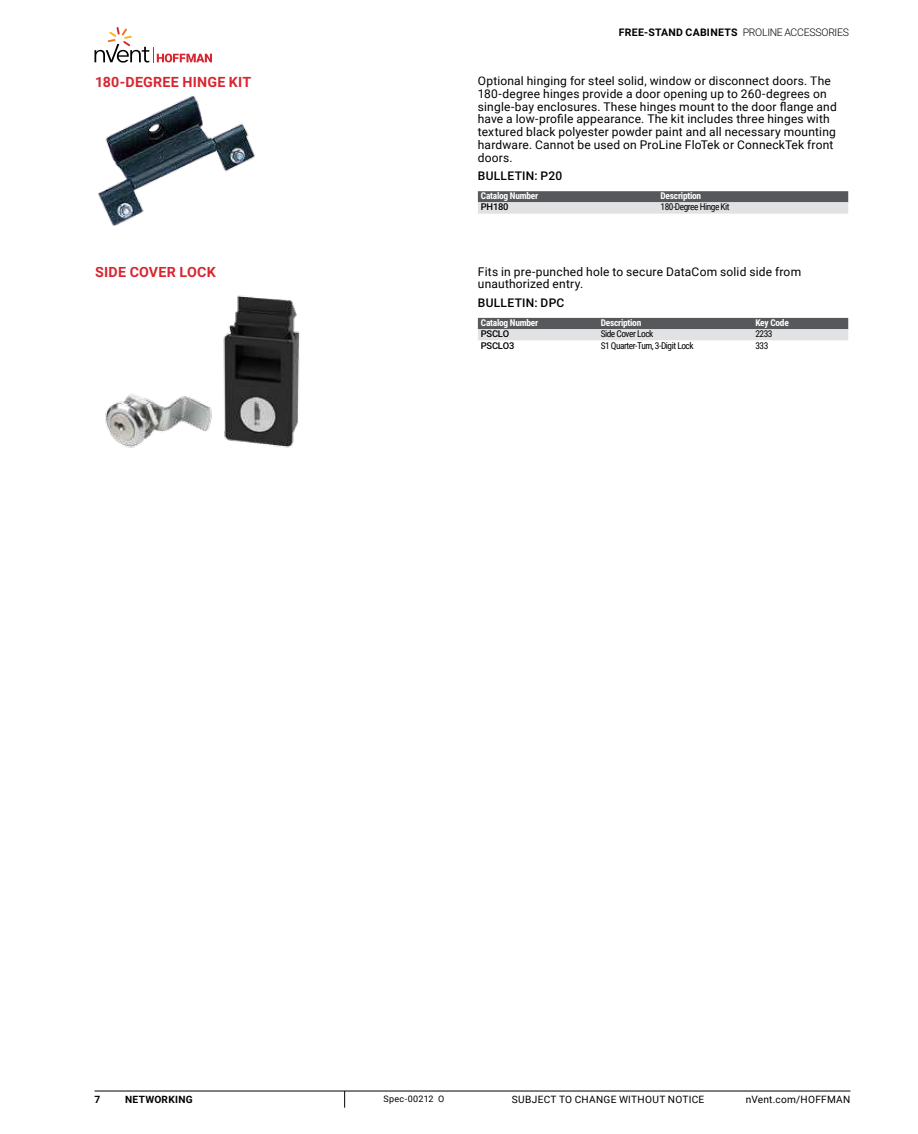
<style>
.page{position:relative;width:918px;height:1134px;background:#fff}
.page>*{position:absolute;margin:0;border:0;box-sizing:border-box;transform-origin:0 0}
.t1{font:700 14.25px "Roboto";letter-spacing:.015em;color:#d82631}
.t2{font:12px/12.8px "Roboto";letter-spacing:.015em;color:#000}
.t3{font:500 12px "Roboto";letter-spacing:.02em;color:#000}
.t4{font:700 10.5px "Roboto";letter-spacing:.03em;color:#000}
.t5{font:10.05px "Roboto";letter-spacing:.025em;color:#000}
.t6{font:700 10.05px "Roboto";letter-spacing:.03em;color:#000}
.t7{font:9.3px "Roboto Condensed";letter-spacing:-.05em;color:#000}
.t8{font:700 9.3px "Roboto Condensed";letter-spacing:-.025em;color:#fff}
.t9{font:500 9.3px "Roboto";letter-spacing:-.025em;color:#000}
.t10{font:9px "Roboto";letter-spacing:.03em;color:#000}
.s1{font-weight:300}
</style>
<div class="page">
<svg style="left:95px;top:27px;width:117px;height:36px"></svg>
<hr style="left:94px;top:1091px;width:756px;height:1px;background:#000">
<svg style="left:344px;top:1091px;width:1px;height:17px"></svg>
<img style="left:98px;top:96px;width:157px;height:129px">
<svg style="left:478px;top:191px;width:370px;height:23px;background:#a0a1a3"></svg>
<img style="left:105px;top:295px;width:195px;height:153px">
<svg style="left:478px;top:318px;width:370px;height:23px;background:#9fa0a3"></svg>
<p class="t4" style="left:619px;top:28px;width:232px">FREE-STAND CABINETS <span class="s1">PROLINE ACCESSORIES</span></p>
<p class="t1" style="left:95px;top:76px;width:158px">180-DEGREE HINGE KIT</p>
<p class="t2" style="left:478px;top:76px;width:360px">Optional hinging for steel solid, window or disconnect doors. The 180-degree hinges provide a door opening up to 260-degrees on single-bay enclosures. These hinges mount to the door flange and have a low-profile appearance. The kit includes three hinges with textured black polyester powder paint and all necessary mounting hardware. Cannot be used on ProLine FloTek or ConneckTek front doors.</p>
<p class="t3" style="left:478px;top:172px;width:86px">BULLETIN: P20</p>
<p class="t8" style="left:481px;top:192px;width:59px">Catalog Number</p>
<p class="t8" style="left:661px;top:192px;width:42px">Description</p>
<p class="t9" style="left:481px;top:204px;width:29px">PH180</p>
<p class="t7" style="left:661px;top:203px;width:71px">180-Degree Hinge Kit</p>
<p class="t1" style="left:95px;top:266px;width:122px">SIDE COVER LOCK</p>
<p class="t2" style="left:478px;top:266px;width:325px">Fits in pre-punched hole to secure DataCom solid side from unauthorized entry.</p>
<p class="t3" style="left:478px;top:299px;width:88px">BULLETIN: DPC</p>
<p class="t8" style="left:481px;top:319px;width:59px">Catalog Number</p>
<p class="t8" style="left:601px;top:319px;width:42px">Description</p>
<p class="t8" style="left:755px;top:319px;width:35px">Key Code</p>
<p class="t9" style="left:481px;top:331px;width:30px">PSCLO</p>
<p class="t7" style="left:601px;top:330px;width:54px">Side Cover Lock</p>
<p class="t7" style="left:755px;top:330px;width:19px">2233</p>
<p class="t9" style="left:481px;top:342px;width:35px">PSCLO3</p>
<p class="t7" style="left:601px;top:341px;width:94px">S1 Quarter-Turn, 3-Digit Lock</p>
<p class="t7" style="left:755px;top:341px;width:14px">333</p>
<p class="t6" style="left:94px;top:1095px;width:7px">7</p>
<p class="t6" style="left:125px;top:1095px;width:69px">NETWORKING</p>
<p class="t10" style="left:383px;top:1095px;width:62px">Spec-00212 O</p>
<p class="t5" style="left:512px;top:1095px;width:194px">SUBJECT TO CHANGE WITHOUT NOTICE</p>
<p class="t5" style="left:746px;top:1095px;width:106px">nVent.com/HOFFMAN</p>
</div>
